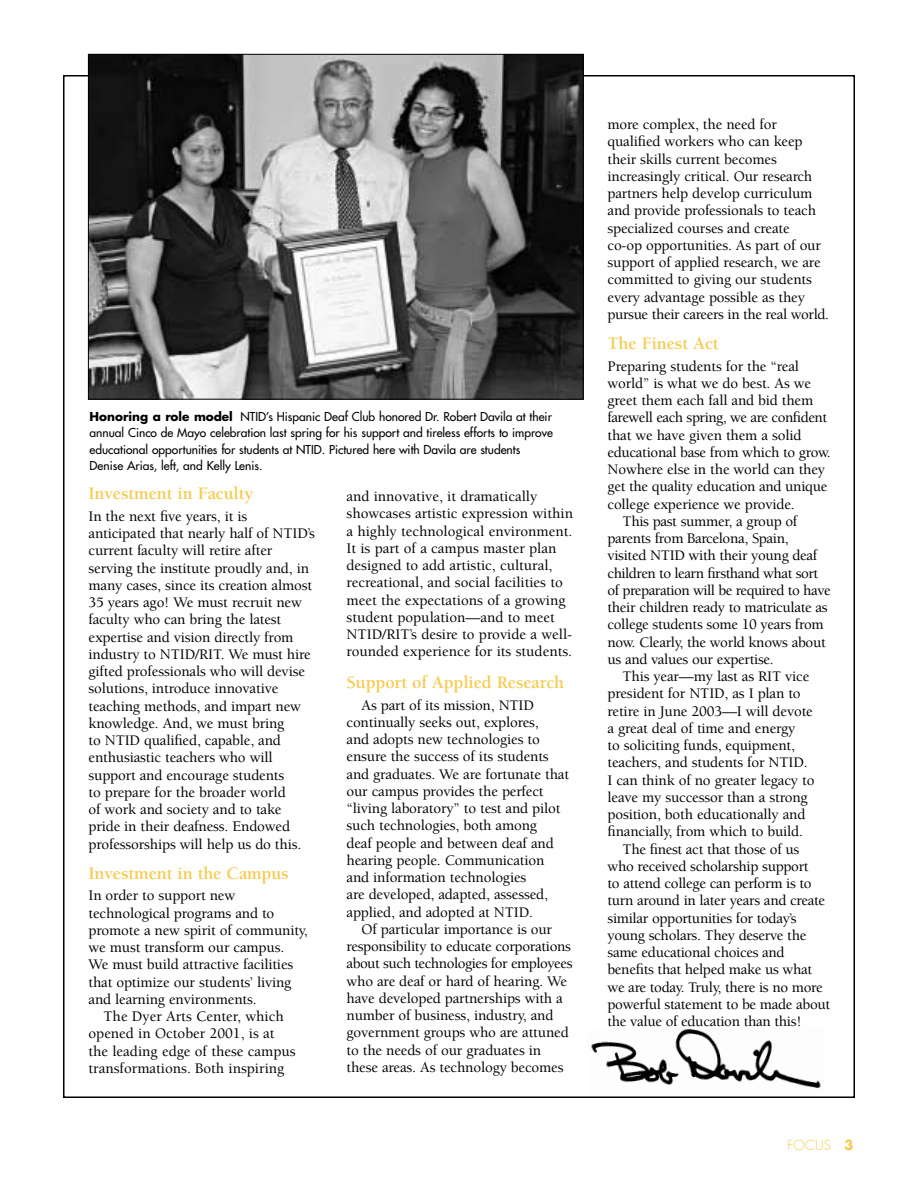
<style>
.page{position:relative;width:918px;height:1188px;background:#fff}
.page>*{position:absolute;margin:0;border:0;box-sizing:border-box;transform-origin:0 0}
.t1{font:700 18px "Berkeley";letter-spacing:-.01em;color:#f7cb52}
.t2{font:500 15px/17.2px "Berkeley";letter-spacing:-.01em;color:#000}
.t3{font:500 15px "Berkeley";letter-spacing:-.03em;color:#000}
.t4{font:300 13.5px "Futura";color:#f7cb52}
.t5{font:12px/16.5px "Futura";color:#000}
.s1{font-weight:700}
</style>
<div class="page">
<img style="left:591px;top:1029px;width:230px;height:59px">
<img style="left:90px;top:56px;width:491px;height:341px">
<p class="t5" style="left:90px;top:409px;width:465px"><span class="s1">Honoring a role model</span> NTID’s Hispanic Deaf Club honored Dr. Robert Davila at their annual Cinco de Mayo celebration last spring for his support and tireless efforts to improve educational opportunities for students at NTID. Pictured here with Davila are students Denise Arias, left, and Kelly Lenis.</p>
<p class="t1" style="left:88px;top:486px;width:167px">Investment in Faculty</p>
<p class="t2" style="left:88px;top:509px;width:228px">In the next five years, it is anticipated that nearly half of NTID’s current faculty will retire after serving the institute proudly and, in many cases, since its creation almost 35 years ago! We must recruit new faculty who can bring the latest expertise and vision directly from industry to NTID/RIT. We must hire gifted professionals who will devise solutions, introduce innovative teaching methods, and impart new knowledge. And, we must bring<br>to NTID qualified, capable, and enthusiastic teachers who will support and encourage students<br>to prepare for the broader world<br>of work and society and to take pride in their deafness. Endowed professorships will help us do this.</p>
<p class="t1" style="left:88px;top:866px;width:202px">Investment in the Campus</p>
<p class="t2" style="left:88px;top:888px;width:148px">In order to support new</p>
<p class="t2" style="left:88px;top:906px;width:187px">technological programs and to</p>
<p class="t2" style="left:88px;top:923px;width:221px">promote a new spirit of community,</p>
<p class="t2" style="left:88px;top:940px;width:197px">we must transform our campus.</p>
<p class="t2" style="left:88px;top:957px;width:206px">We must build attractive facilities</p>
<p class="t2" style="left:88px;top:975px;width:205px">that optimize our students’ living</p>
<p class="t2" style="left:88px;top:992px;width:170px">and learning environments.</p>
<p class="t2" style="left:104px;top:1009px;width:182px">The Dyer Arts Center, which</p>
<p class="t2" style="left:88px;top:1026px;width:188px">opened in October 2001, is at</p>
<p class="t2" style="left:88px;top:1044px;width:209px">the leading edge of these campus</p>
<p class="t2" style="left:88px;top:1061px;width:197px">transformations. Both inspiring</p>
<p class="t2" style="left:346px;top:489px;width:228px">and innovative, it dramatically showcases artistic expression within a highly technological environment.<br>It is part of a campus master plan designed to add artistic, cultural, recreational, and social facilities to meet the expectations of a growing student population—and to meet NTID/RIT’s desire to provide a well&shy;rounded experience for its students.</p>
<p class="t1" style="left:346px;top:675px;width:219px">Support of Applied Research</p>
<p class="t2" style="left:346px;top:698px;width:224px;text-indent:15px">As part of its mission, NTID continually seeks out, explores,<br>and adopts new technologies to ensure the success of its students and graduates. We are fortunate that our campus provides the perfect “living laboratory” to test and pilot such technologies, both among<br>deaf people and between deaf and hearing people. Communication and information technologies<br>are developed, adapted, assessed, applied, and adopted at NTID.</p>
<p class="t2" style="left:346px;top:922px;width:228px;text-indent:15px">Of particular importance is our responsibility to educate corporations about such technologies for employees who are deaf or hard of hearing. We have developed partnerships with a number of business, industry, and government groups who are attuned to the needs of our graduates in these areas. As technology becomes</p>
<p class="t2" style="left:608px;top:117px;width:223px">more complex, the need for qualified workers who can keep their skills current becomes increasingly critical. Our research partners help develop curriculum and provide professionals to teach specialized courses and create<br>co-op opportunities. As part of our support of applied research, we are committed to giving our students every advantage possible as they pursue their careers in the real world.</p>
<p class="t1" style="left:608px;top:336px;width:113px">The Finest Act</p>
<p class="t2" style="left:608px;top:359px;width:193px">Preparing students for the “real</p>
<p class="t2" style="left:608px;top:376px;width:205px">world” is what we do best. As we</p>
<p class="t2" style="left:608px;top:393px;width:207px">greet them each fall and bid them</p>
<p class="t3" style="left:608px;top:412px;width:221px">farewell each spring, we are confident</p>
<p class="t2" style="left:608px;top:428px;width:195px">that we have given them a solid</p>
<p class="t2" style="left:608px;top:445px;width:225px">educational base from which to grow.</p>
<p class="t2" style="left:608px;top:462px;width:219px">Nowhere else in the world can they</p>
<p class="t2" style="left:608px;top:479px;width:221px">get the quality education and unique</p>
<p class="t2" style="left:608px;top:497px;width:189px">college experience we provide.</p>
<p class="t2" style="left:622px;top:514px;width:176px">This past summer, a group of</p>
<p class="t2" style="left:608px;top:531px;width:183px">parents from Barcelona, Spain,</p>
<p class="t2" style="left:608px;top:548px;width:211px">visited NTID with their young deaf</p>
<p class="t3" style="left:608px;top:567px;width:212px">children to learn firsthand what sort</p>
<p class="t3" style="left:608px;top:584px;width:225px">of preparation will be required to have</p>
<p class="t2" style="left:608px;top:600px;width:222px">their children ready to matriculate as</p>
<p class="t2" style="left:608px;top:617px;width:218px">college students some 10 years from</p>
<p class="t2" style="left:608px;top:635px;width:220px">now. Clearly, the world knows about</p>
<p class="t2" style="left:608px;top:652px;width:168px">us and values our expertise.</p>
<p class="t2" style="left:622px;top:669px;width:188px">This year—my last as RIT vice</p>
<p class="t2" style="left:608px;top:686px;width:195px">president for NTID, as I plan to</p>
<p class="t2" style="left:608px;top:704px;width:207px">retire in June 2003—I will devote</p>
<p class="t2" style="left:608px;top:721px;width:189px">a great deal of time and energy</p>
<p class="t2" style="left:608px;top:738px;width:189px">to soliciting funds, equipment,</p>
<p class="t2" style="left:608px;top:755px;width:202px">teachers, and students for NTID.</p>
<p class="t2" style="left:608px;top:773px;width:209px">I can think of no greater legacy to</p>
<p class="t2" style="left:608px;top:790px;width:202px">leave my successor than a strong</p>
<p class="t2" style="left:608px;top:807px;width:199px">position, both educationally and</p>
<p class="t2" style="left:608px;top:824px;width:197px">financially, from which to build.</p>
<p class="t2" style="left:622px;top:842px;width:178px">The finest act that those of us</p>
<p class="t2" style="left:608px;top:859px;width:202px">who received scholarship support</p>
<p class="t2" style="left:608px;top:876px;width:206px">to attend college can perform is to</p>
<p class="t2" style="left:608px;top:893px;width:219px">turn around in later years and create</p>
<p class="t2" style="left:608px;top:911px;width:191px">similar opportunities for today’s</p>
<p class="t2" style="left:608px;top:928px;width:200px">young scholars. They deserve the</p>
<p class="t2" style="left:608px;top:945px;width:179px">same educational choices and</p>
<p class="t2" style="left:608px;top:962px;width:206px">benefits that helped make us what</p>
<p class="t2" style="left:608px;top:980px;width:217px">we are today. Truly, there is no more</p>
<p class="t2" style="left:608px;top:997px;width:224px">powerful statement to be made about</p>
<p class="t2" style="left:608px;top:1014px;width:196px">the value of education than this!</p>
<p class="t4" style="left:788px;top:1139px;width:67px">FOCUS <span class="s1">3</span></p>
</div>
